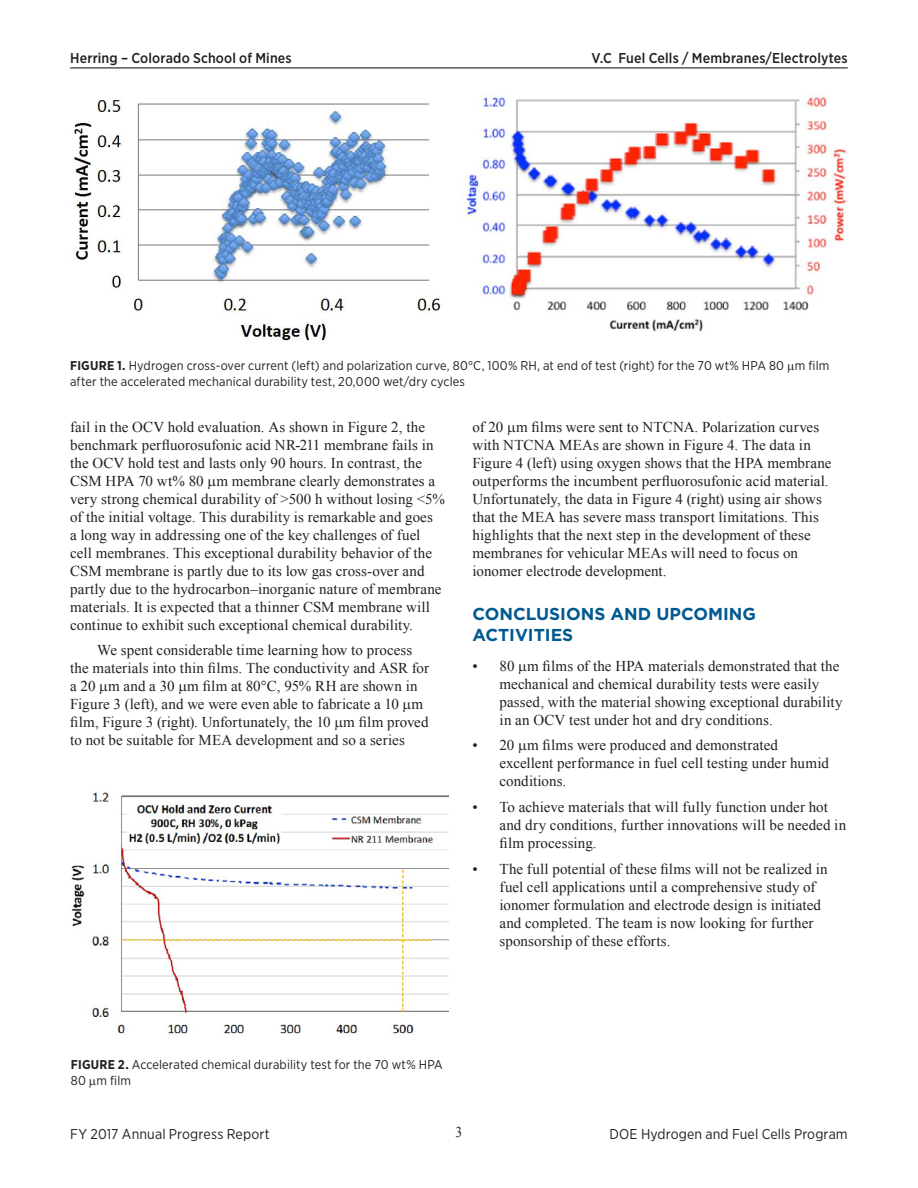
<style>
.page{position:relative;width:918px;height:1188px;background:#fff}
.page>*{position:absolute;margin:0;border:0;box-sizing:border-box;transform-origin:0 0}
._1_Object_Head_Blue{font:700 17.25px/20.7px "Gotham";color:#005990}
._1_Body_text{font:15px/18px "Times New Roman";letter-spacing:.005em;color:#231f20}
._1_Body_text-2{font:15px "Times New Roman";letter-spacing:.005em;color:#231f20;scale:.9 1}
.t1{font:500 14.25px "Gotham Narrow";letter-spacing:.01em;color:#231f20}
.t2{font:14.25px "Gotham Narrow";letter-spacing:.01em;color:#231f20}
._1_FigureTitle{font:12.75px/15.8px "Gotham Narrow";letter-spacing:.01em;color:#231f20}
.s1{font-weight:700}
</style>
<div class="page">
<hr style="left:70px;top:67px;width:778px;height:1px;background:#231f20">
<img style="left:72px;top:95px;width:776px;height:248px">
<img style="left:71px;top:792px;width:377px;height:243px">
<p class="t1" style="left:70px;top:49px;width:223px">Herring – Colorado School of Mines</p>
<p class="t1" style="left:591px;top:49px;width:258px">V.C Fuel Cells / Membranes/Electrolytes</p>
<p class="_1_FigureTitle" style="left:70px;top:358px;width:761px"><span class="s1">FIGURE 1.</span> Hydrogen cross-over current (left) and polarization curve, 80°C, 100% RH, at end of test (right) for the 70 wt% HPA 80 m film after the accelerated mechanical durability test, 20,000 wet/dry cycles</p>
<p class="_1_Body_text" style="left:70px;top:418px;width:376px">fail in the OCV hold evaluation. As shown in Figure 2, the benchmark perfluorosufonic acid NR-211 membrane fails in the OCV hold test and lasts only 90 hours. In contrast, the CSM HPA 70 wt% 80 m membrane clearly demonstrates a very strong chemical durability of &gt;500 h without losing &lt;5% of the initial voltage. This durability is remarkable and goes<br>a long way in addressing one of the key challenges of fuel cell membranes. This exceptional durability behavior of the CSM membrane is partly due to its low gas cross-over and partly due to the hydrocarbon–inorganic nature of membrane materials. It is expected that a thinner CSM membrane will continue to exhibit such exceptional chemical durability.</p>
<p class="_1_Body_text" style="left:70px;top:641px;width:360px;text-indent:27px">We spent considerable time learning how to process the materials into thin films. The conductivity and ASR for a 20 m and a 30 m film at 80°C, 95% RH are shown in Figure 3 (left), and we were even able to fabricate a 10 m film, Figure 3 (right). Unfortunately, the 10 m film proved to not be suitable for MEA development and so a series</p>
<p class="_1_Body_text" style="left:472px;top:418px;width:361px">of 20 m films were sent to NTCNA. Polarization curves with NTCNA MEAs are shown in Figure 4. The data in Figure 4 (left) using oxygen shows that the HPA membrane outperforms the incumbent perfluorosufonic acid material.<br>Unfortunately, the data in Figure 4 (right) using air shows that the MEA has severe mass transport limitations. This highlights that the next step in the development of these membranes for vehicular MEAs will need to focus on ionomer electrode development.</p>
<p class="_1_Object_Head_Blue" style="left:472px;top:604px;width:285px">CONCLUSIONS AND UPCOMING<br>ACTIVITIES</p>
<p class="_1_Body_text" style="left:500px;top:657px;width:345px;text-indent:-27px">• 80 m films of the HPA materials demonstrated that the mechanical and chemical durability tests were easily passed, with the material showing exceptional durability in an OCV test under hot and dry conditions.</p>
<p class="_1_Body_text" style="left:500px;top:736px;width:331px;text-indent:-27px">• 20 m films were produced and demonstrated excellent performance in fuel cell testing under humid conditions.</p>
<p class="_1_Body_text" style="left:500px;top:798px;width:348px;text-indent:-27px">• To achieve materials that will fully function under hot and dry conditions, further innovations will be needed in film processing.</p>
<p class="_1_Body_text" style="left:500px;top:859px;width:330px;text-indent:-27px">• The full potential of these films will not be realized in fuel cell applications until a comprehensive study of ionomer formulation and electrode design is initiated and completed. The team is now looking for further sponsorship of these efforts.</p>
<p class="_1_FigureTitle" style="left:71px;top:1056px;width:374px"><span class="s1">FIGURE 2.</span> Accelerated chemical durability test for the 70 wt% HPA<br>80 m film</p>
<p class="t2" style="left:70px;top:1125px;width:201px">FY 2017 Annual Progress Report</p>
<p class="_1_Body_text-2" style="left:456px;top:1122px;width:9px">3</p>
<p class="t2" style="left:610px;top:1125px;width:240px">DOE Hydrogen and Fuel Cells Program</p>
</div>
